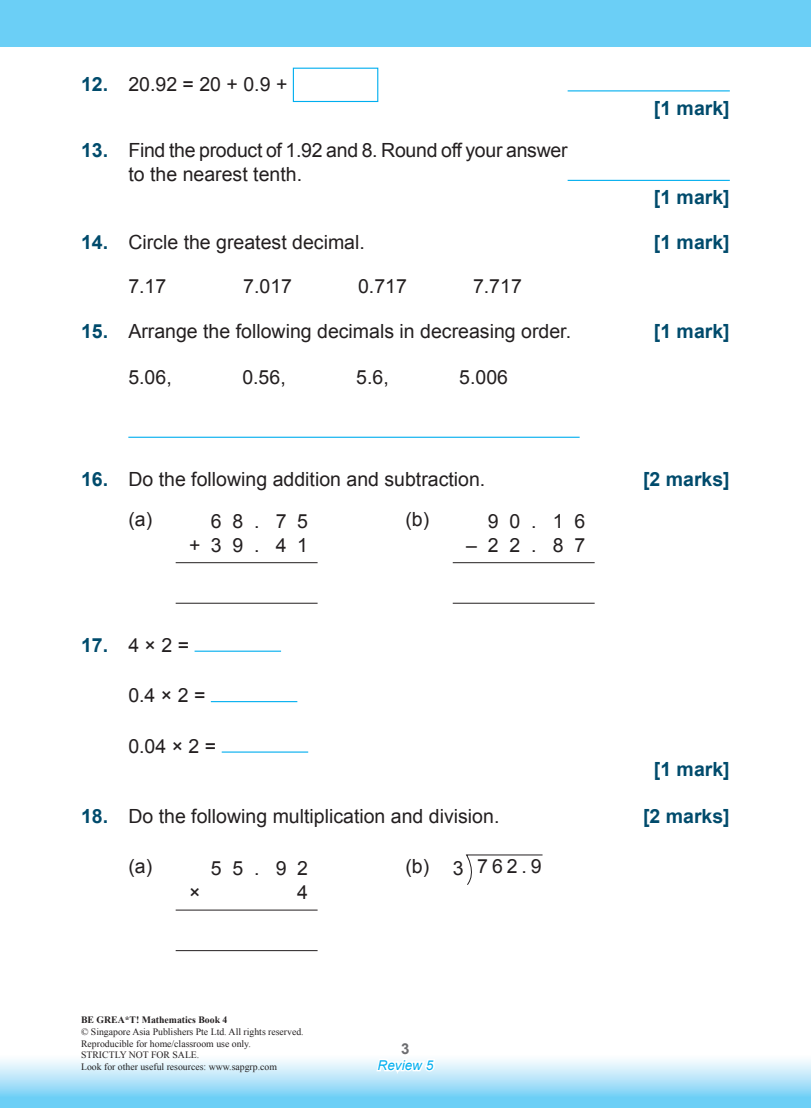
<style>
.page{position:relative;width:811px;height:1108px;background:#fff}
.page>*{position:absolute;margin:0;border:0;box-sizing:border-box;transform-origin:0 0}
.t1{font:19.5px/24px "Arial";color:#231f20}
.t2{font:700 19.5px "Arial";color:#004b6c}
.t3{font:700 15px "Arial";color:#6c6d70}
.t4{font:italic 13.5px "Arial";color:#00aeef}
.t5{font:9.75px/11.7px "Times New Roman";color:#231f20}
.t6{font:700 9.75px "Times New Roman";color:#231f20}
.s1{font-weight:700;color:#004b6c}
</style>
<div class="page">
<div style="left:0;top:1053px;width:810px;height:54px;background:linear-gradient(to bottom,#fffffe,#5fc9f5)"></div>
<div style="left:0;top:0;width:810px;height:46px;background:#6bcff6"></div>
<svg style="left:374px;top:1053px;width:63px;height:54px"></svg>
<div style="left:292px;top:68px;width:86px;height:34px;border:1px solid #00aeef"></div>
<hr style="left:567px;top:90px;width:162px;height:1px;background:#00aeef">
<hr style="left:567px;top:180px;width:162px;height:1px;background:#00aeef">
<hr style="left:128px;top:436px;width:451px;height:1px;background:#00aeef">
<hr style="left:175px;top:562px;width:142px;height:1px;background:#231f20">
<hr style="left:175px;top:602px;width:142px;height:1px;background:#231f20">
<hr style="left:452px;top:562px;width:142px;height:1px;background:#231f20">
<hr style="left:452px;top:602px;width:142px;height:1px;background:#231f20">
<hr style="left:194px;top:650px;width:87px;height:1px;background:#00aeef">
<hr style="left:211px;top:700px;width:86px;height:2px;background:#00aeef">
<hr style="left:221px;top:751px;width:87px;height:1px;background:#00aeef">
<svg style="left:465px;top:854px;width:78px;height:31px"></svg>
<hr style="left:175px;top:909px;width:142px;height:1px;background:#231f20">
<hr style="left:175px;top:949px;width:142px;height:1px;background:#231f20">
<p class="t1" style="left:81px;top:73px;width:208px"><span class="s1">12.</span> 20.92 = 20 + 0.9 +</p>
<p class="t1" style="left:128px;top:138px;width:440px;text-indent:-47px"><span class="s1">13.</span> Find the product of 1.92 and 8. Round off your answer to the nearest tenth.</p>
<p class="t2" style="left:653px;top:97px;width:77px">[1 mark]</p>
<p class="t2" style="left:653px;top:187px;width:77px">[1 mark]</p>
<p class="t1" style="left:81px;top:230px;width:285px"><span class="s1">14.</span> Circle the greatest decimal.</p>
<p class="t2" style="left:653px;top:232px;width:77px">[1 mark]</p>
<p class="t1" style="left:128px;top:274px;width:39px">7.17</p>
<p class="t1" style="left:243px;top:274px;width:50px">7.017</p>
<p class="t1" style="left:358px;top:274px;width:50px">0.717</p>
<p class="t1" style="left:472px;top:274px;width:50px">7.717</p>
<p class="t1" style="left:81px;top:319px;width:491px"><span class="s1">15.</span> Arrange the following decimals in decreasing order.</p>
<p class="t2" style="left:653px;top:320px;width:77px">[1 mark]</p>
<p class="t1" style="left:128px;top:365px;width:45px">5.06,</p>
<p class="t1" style="left:242px;top:365px;width:45px">0.56,</p>
<p class="t1" style="left:356px;top:365px;width:34px">5.6,</p>
<p class="t1" style="left:459px;top:365px;width:50px">5.006</p>
<p class="t1" style="left:81px;top:467px;width:405px"><span class="s1">16.</span> Do the following addition and subtraction.</p>
<p class="t2" style="left:642px;top:468px;width:88px">[2 marks]</p>
<p class="t1" style="left:128px;top:507px;width:25px">(a)</p>
<p class="t1" style="left:211px;top:508px;width:99px">6 8 . 7 5</p>
<p class="t1" style="left:405px;top:507px;width:25px">(b)</p>
<p class="t1" style="left:189px;top:532px;width:120px">+ 39 . 41</p>
<p class="t1" style="left:466px;top:508px;width:120px;text-align:right">9 0 . 1 6 –22 . 8 7</p>
<p class="t1" style="left:81px;top:632px;width:109px"><span class="s1">17.</span> 4×2=</p>
<p class="t1" style="left:128px;top:683px;width:78px">0.4×2=</p>
<p class="t1" style="left:128px;top:733px;width:89px">0.04 × 2 =</p>
<p class="t2" style="left:653px;top:758px;width:77px">[1 mark]</p>
<p class="t1" style="left:81px;top:803px;width:419px"><span class="s1">18.</span> Do the following multiplication and division.</p>
<p class="t2" style="left:642px;top:805px;width:88px">[2 marks]</p>
<p class="t1" style="left:128px;top:854px;width:25px">(a)</p>
<p class="t1" style="left:211px;top:855px;width:99px">55 . 92</p>
<p class="t1" style="left:405px;top:854px;width:138px">(b) 3 762.9</p>
<p class="t1" style="left:189px;top:879px;width:13px">×</p>
<p class="t1" style="left:297px;top:879px;width:12px">4</p>
<p class="t6" style="left:81px;top:1014px;width:148px">BE GREA*T! Mathematics Book 4</p>
<p class="t5" style="left:81px;top:1025px;width:224px">© Singapore Asia Publishers Pte Ltd. All rights reserved.<br>Reproducible for home/classroom use only.<br>STRICTLY NOT FOR SALE.<br>Look for other useful resources: www.sapgrp.com</p>
<p class="t3" style="left:401px;top:1039px;width:10px">3</p>
<p class="t4" style="left:377px;top:1057px;width:57px">Review 5</p>
</div>
